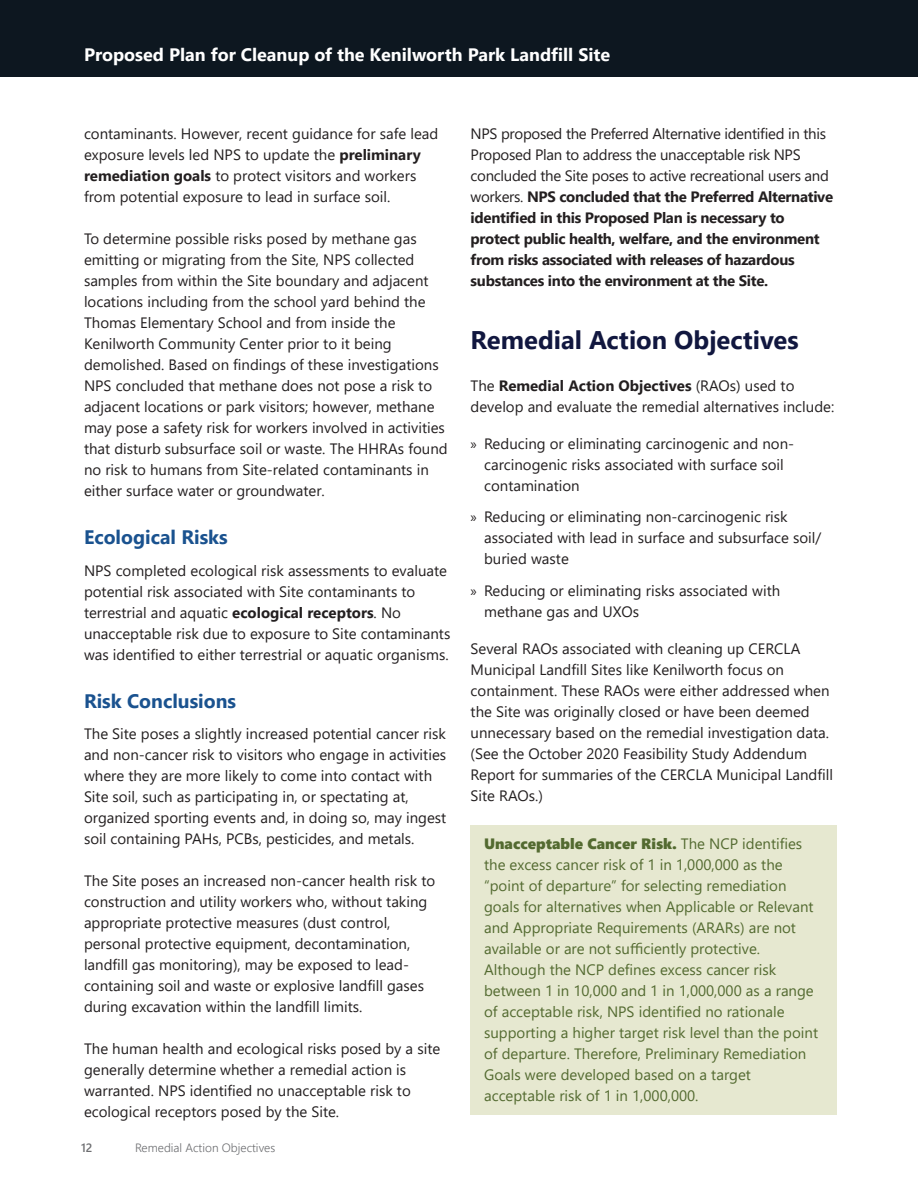
<style>
.page{position:relative;width:918px;height:1188px;background:#fff}
.page>*{position:absolute;margin:0;border:0;box-sizing:border-box;transform-origin:0 0}
.t1{font:700 25.5px "Segoe UI";color:#11173f}
.t2{font:700 19.5px "Segoe UI";color:#1a528f}
.t3{font:700 18px "Segoe UI";color:#fff}
.t4{font:15px/21px "Segoe UI";color:#231f20}
.t5{font:15px/21px "Segoe UI";color:#536a30}
.t6{font:700 15px/21px "Segoe UI";letter-spacing:-.02em;color:#231f20}
.t7{font:300 12px "Segoe UI";color:#6c6d70}
.t8{font:600 12px "Segoe UI";color:#6c6d70}
.s1{font-weight:700}
.s2{font-weight:400}
.s3{font-family:"Myriad Pro"}
.s4{font-family:"Segoe UI Black"}
</style>
<div class="page">
<div style="left:471px;top:825px;width:366px;height:290px;background:#e6e8d0"></div>
<div style="left:0;top:0;width:918px;height:76px;background:#0d1720"></div>
<p class="t3" style="left:84px;top:38px;width:528px">Proposed Plan for Cleanup of the Kenilworth Park Landfill Site</p>
<p class="t4" style="left:84px;top:122px;width:356px">contaminants. However, recent guidance for safe lead exposure levels led NPS to update the <span class="s1">preliminary remediation goals</span> to protect visitors and workers from potential exposure to lead in surface soil.</p>
<p class="t4" style="left:84px;top:227px;width:365px">To determine possible risks posed by methane gas emitting or migrating from the Site, NPS collected samples from within the Site boundary and adjacent locations including from the school yard behind the Thomas Elementary School and from inside the Kenilworth Community Center prior to it being demolished. Based on findings of these investigations NPS concluded that methane does not pose a risk to adjacent locations or park visitors; however, methane may pose a safety risk for workers involved in activities that disturb subsurface soil or waste. The HHRAs found no risk to humans from Site-related contaminants in either surface water or groundwater.</p>
<h2 class="t2" style="left:84px;top:519px;width:145px">Ecological Risks</h2>
<p class="t4" style="left:84px;top:559px;width:368px">NPS completed ecological risk assessments to evaluate potential risk associated with Site contaminants to terrestrial and aquatic <span class="s1">ecological receptors</span>. No unacceptable risk due to exposure to Site contaminants was identified to either terrestrial or aquatic organisms.</p>
<h2 class="t2" style="left:84px;top:682px;width:154px">Risk Conclusions</h2>
<p class="t4" style="left:84px;top:722px;width:364px">The Site poses a slightly increased potential cancer risk and non-cancer risk to visitors who engage in activities where they are more likely to come into contact with Site soil, such as participating in, or spectating at, organized sporting events and, in doing so, may ingest soil containing PAHs, PCBs, pesticides, and metals.</p>
<p class="t4" style="left:84px;top:869px;width:353px">The Site poses an increased non-cancer health risk to construction and utility workers who, without taking appropriate protective measures (dust control, personal protective equipment, decontamination, landfill gas monitoring), may be exposed to lead&shy;containing soil and waste or explosive landfill gases during excavation within the landfill limits.</p>
<p class="t4" style="left:84px;top:1037px;width:358px">The human health and ecological risks posed by a site generally determine whether a remedial action is warranted. NPS identified no unacceptable risk to ecological receptors posed by the Site.</p>
<p class="t8" style="left:81px;top:1136px;width:13px">12</p>
<p class="t7" style="left:135px;top:1136px;width:142px">Remedial Action Objectives</p>
<p class="t6" style="left:471px;top:122px;width:364px"><span class="s2">NPS proposed the Preferred Alternative identified in this Proposed Plan to address the unacceptable risk NPS concluded the Site poses to active recreational users and workers.</span> NPS concluded that the Preferred Alternative identified in this Proposed Plan is necessary to protect public health, welfare, and the environment from risks associated with releases of hazardous substances into the environment at the Site.</p>
<h1 class="t1" style="left:471px;top:316px;width:330px">Remedial Action Objectives</h1>
<p class="t4" style="left:471px;top:374px;width:365px">The <span class="s1">Remedial Action Objectives</span> (RAOs) used to develop and evaluate the remedial alternatives include:</p>
<p class="t4" style="left:484px;top:432px;width:312px;text-indent:-14px"><span class="s3">»</span> Reducing or eliminating carcinogenic and non&shy;carcinogenic risks associated with surface soil contamination</p>
<p class="t4" style="left:484px;top:505px;width:339px;text-indent:-14px"><span class="s3">»</span> Reducing or eliminating non-carcinogenic risk associated with lead in surface and subsurface soil/ buried waste</p>
<p class="t4" style="left:484px;top:579px;width:298px;text-indent:-14px"><span class="s3">»</span> Reducing or eliminating risks associated with methane gas and UXOs</p>
<p class="t4" style="left:471px;top:637px;width:364px">Several RAOs associated with cleaning up CERCLA Municipal Landfill Sites like Kenilworth focus on containment. These RAOs were either addressed when the Site was originally closed or have been deemed unnecessary based on the remedial investigation data. (See the October 2020 Feasibility Study Addendum Report for summaries of the CERCLA Municipal Landfill Site RAOs.)</p>
<p class="t5" style="left:484px;top:832px;width:336px"><span class="s4">Unacceptable Cancer Risk.</span> The NCP identifies the excess cancer risk of 1 in 1,000,000 as the “point of departure” for selecting remediation goals for alternatives when Applicable or Relevant and Appropriate Requirements (ARARs) are not available or are not sufficiently protective.<br>Although the NCP defines excess cancer risk between 1 in 10,000 and 1 in 1,000,000 as a range of acceptable risk, NPS identified no rationale supporting a higher target risk level than the point of departure. Therefore, Preliminary Remediation Goals were developed based on a target acceptable risk of 1 in 1,000,000.</p>
</div>
